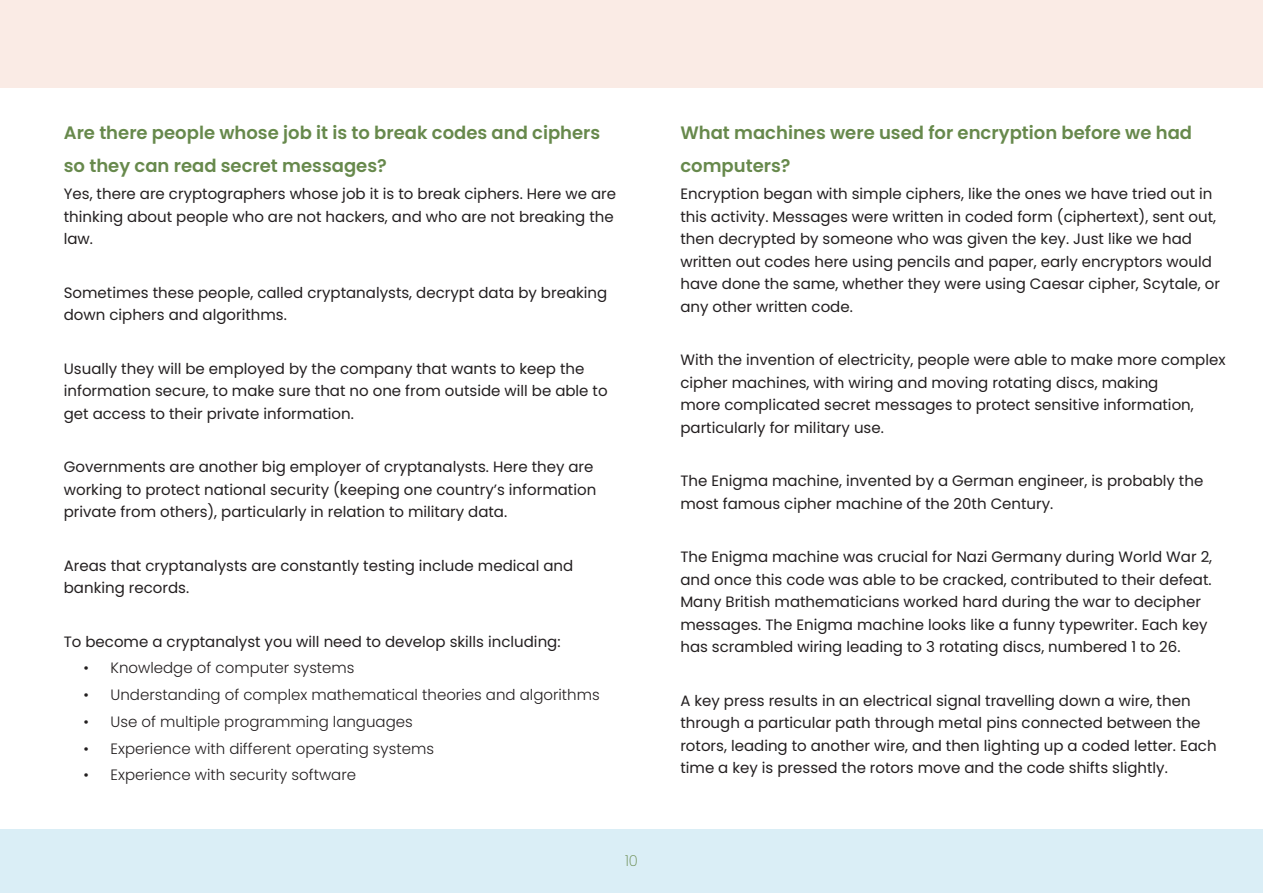
<style>
.page{position:relative;width:1263px;height:893px;background:#fff}
.page>*{position:absolute;margin:0;border:0;box-sizing:border-box;transform-origin:0 0}
.t1{font:600 18px/33px "Poppins";color:#67894c}
.t2{font:15px/22.5px "Poppins";color:#231f20}
.t3{font:300 15px "Poppins";color:#231f20}
.t4{font:200 15px "Poppins";color:#67894c}
</style>
<div class="page">
<div style="left:0;top:829px;width:1263px;height:64px;background:#daeef6"></div>
<div style="left:0;top:0;width:1263px;height:87px;background:#faebe5"></div>
<p class="t1" style="left:64px;top:117px;width:538px">Are there people whose job it is to break codes and ciphers so they can read secret messages?</p>
<p class="t2" style="left:64px;top:183px;width:554px">Yes, there are cryptographers whose job it is to break ciphers. Here we are thinking about people who are not hackers, and who are not breaking the law.</p>
<p class="t2" style="left:64px;top:281px;width:545px">Sometimes these people, called cryptanalysts, decrypt data by breaking down ciphers and algorithms.</p>
<p class="t2" style="left:64px;top:357px;width:545px">Usually they will be employed by the company that wants to keep the information secure, to make sure that no one from outside will be able to get access to their private information.</p>
<p class="t2" style="left:64px;top:456px;width:534px">Governments are another big employer of cryptanalysts. Here they are working to protect national security (keeping one country’s information private from others), particularly in relation to military data.</p>
<p class="t2" style="left:64px;top:554px;width:511px">Areas that cryptanalysts are constantly testing include medical and banking records.</p>
<p class="t2" style="left:64px;top:630px;width:498px">To become a cryptanalyst you will need to develop skills including:</p>
<p class="t3" style="left:84px;top:659px;width:273px">• Knowledge of computer systems</p>
<p class="t3" style="left:84px;top:686px;width:518px">• Understanding of complex mathematical theories and algorithms</p>
<p class="t3" style="left:84px;top:713px;width:331px">• Use of multiple programming languages</p>
<p class="t3" style="left:84px;top:740px;width:352px">• Experience with different operating systems</p>
<p class="t3" style="left:84px;top:766px;width:274px">• Experience with security software</p>
<p class="t4" style="left:625px;top:852px;width:14px">10</p>
<p class="t1" style="left:680px;top:117px;width:513px">What machines were used for encryption before we had computers?</p>
<p class="t2" style="left:680px;top:183px;width:541px">Encryption began with simple ciphers, like the ones we have tried out in this activity. Messages were written in coded form (ciphertext), sent out, then decrypted by someone who was given the key. Just like we had written out codes here using pencils and paper, early encryptors would have done the same, whether they were using Caesar cipher, Scytale, or any other written code.</p>
<p class="t2" style="left:680px;top:349px;width:547px">With the invention of electricity, people were able to make more complex cipher machines, with wiring and moving rotating discs, making<br>more complicated secret messages to protect sensitive information, particularly for military use.</p>
<p class="t2" style="left:680px;top:470px;width:524px">The Enigma machine, invented by a German engineer, is probably the most famous cipher machine of the 20th Century.</p>
<p class="t2" style="left:680px;top:546px;width:533px">The Enigma machine was crucial for Nazi Germany during World War 2, and once this code was able to be cracked, contributed to their defeat.<br>Many British mathematicians worked hard during the war to decipher messages. The Enigma machine looks like a funny typewriter. Each key has scrambled wiring leading to 3 rotating discs, numbered 1 to 26.</p>
<p class="t2" style="left:680px;top:689px;width:538px">A key press results in an electrical signal travelling down a wire, then through a particular path through metal pins connected between the rotors, leading to another wire, and then lighting up a coded letter. Each time a key is pressed the rotors move and the code shifts slightly.</p>
</div>
